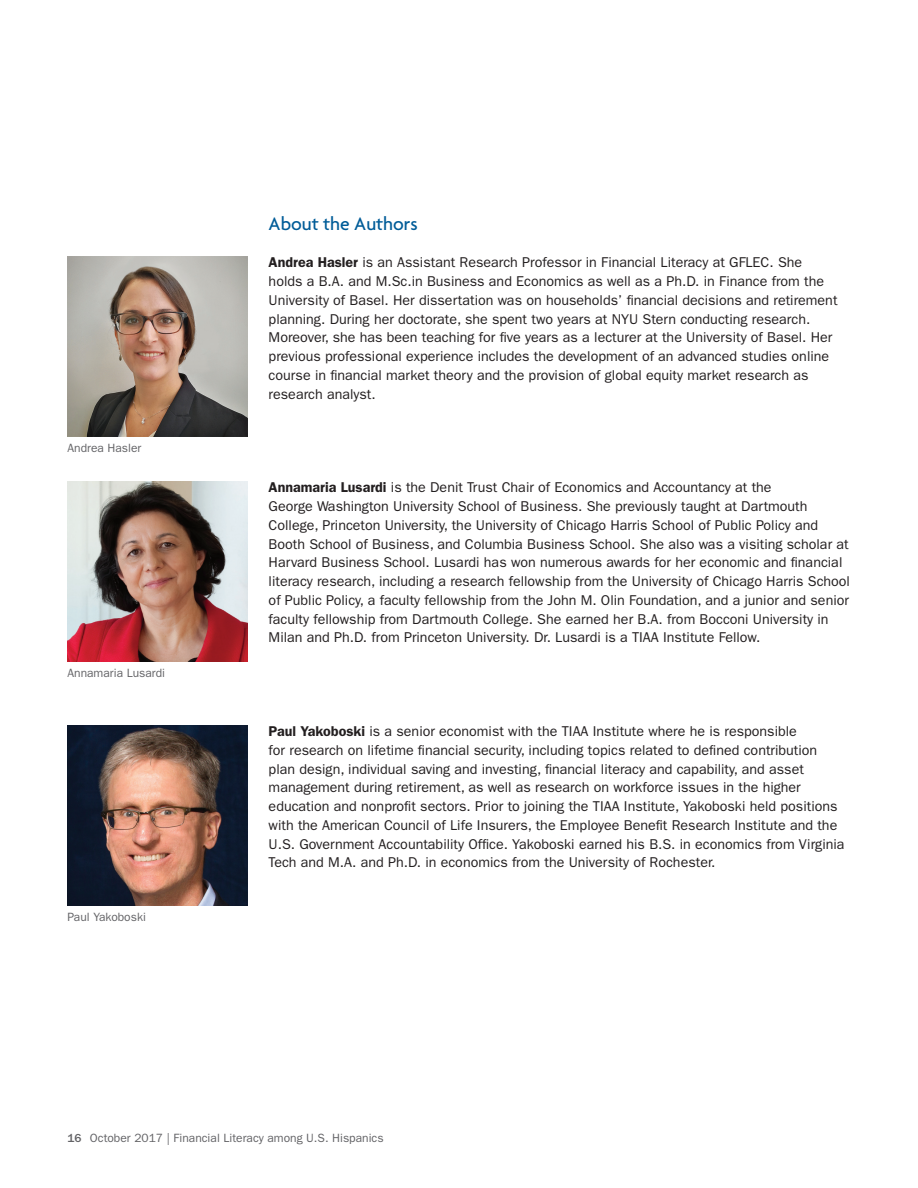
<style>
.page{position:relative;width:918px;height:1188px;background:#fff}
.page>*{position:absolute;margin:0;border:0;box-sizing:border-box;transform-origin:0 0}
._2A_Subtitle__A_13_1{font:500 19.5px "Agenda";color:#005c98}
._5A_Body_Text__FG_9{font:14.25px/18.8px "ITC Franklin Gothic Std";color:#231f20}
._7B_Caption_Text__FG{font:12px "ITC Franklin Gothic Std";color:#636366}
.s1{font-weight:600}
.s2{font-weight:500}
</style>
<div class="page">
<img style="left:68px;top:256px;width:179px;height:180px">
<img style="left:68px;top:482px;width:179px;height:179px">
<img style="left:68px;top:726px;width:179px;height:179px">
<p class="_7B_Caption_Text__FG" style="left:68px;top:441px;width:75px">Andrea Hasler</p>
<p class="_7B_Caption_Text__FG" style="left:68px;top:666px;width:99px">Annamaria Lusardi</p>
<p class="_7B_Caption_Text__FG" style="left:68px;top:910px;width:80px">Paul Yakoboski</p>
<p class="_2A_Subtitle__A_13_1" style="left:269px;top:213px;width:151px">About the Authors</p>
<p class="_5A_Body_Text__FG_9" style="left:269px;top:253px;width:570px"><span class="s1">Andrea Hasler</span> is an Assistant Research Professor in Financial Literacy at GFLEC. She holds a B.A. and M.Sc.in Business and Economics as well as a Ph.D. in Finance from the University of Basel. Her dissertation was on households’ financial decisions and retirement planning. During her doctorate, she spent two years at NYU Stern conducting research.<br>Moreover, she has been teaching for five years as a lecturer at the University of Basel. Her previous professional experience includes the development of an advanced studies online course in financial market theory and the provision of global equity market research as research analyst.</p>
<p class="_5A_Body_Text__FG_9" style="left:269px;top:478px;width:583px"><span class="s1">Annamaria Lusardi</span> is the Denit Trust Chair of Economics and Accountancy at the<br>George Washington University School of Business. She previously taught at Dartmouth College, Princeton University, the University of Chicago Harris School of Public Policy and Booth School of Business, and Columbia Business School. She also was a visiting scholar at Harvard Business School. Lusardi has won numerous awards for her economic and financial literacy research, including a research fellowship from the University of Chicago Harris School of Public Policy, a faculty fellowship from the John M. Olin Foundation, and a junior and senior faculty fellowship from Dartmouth College. She earned her B.A. from Bocconi University in Milan and Ph.D. from Princeton University. Dr. Lusardi is a TIAA Institute Fellow.</p>
<p class="_5A_Body_Text__FG_9" style="left:269px;top:722px;width:577px"><span class="s1">Paul Yakoboski</span> is a senior economist with the TIAA Institute where he is responsible<br>for research on lifetime financial security, including topics related to defined contribution plan design, individual saving and investing, financial literacy and capability, and asset management during retirement, as well as research on workforce issues in the higher education and nonprofit sectors. Prior to joining the TIAA Institute, Yakoboski held positions with the American Council of Life Insurers, the Employee Benefit Research Institute and the U.S. Government Accountability Office. Yakoboski earned his B.S. in economics from Virginia Tech and M.A. and Ph.D. in economics from the University of Rochester.</p>
<p class="_7B_Caption_Text__FG" style="left:68px;top:1131px;width:318px"><span class="s2">16</span> October 2017 | Financial Literacy among U.S. Hispanics</p>
</div>
